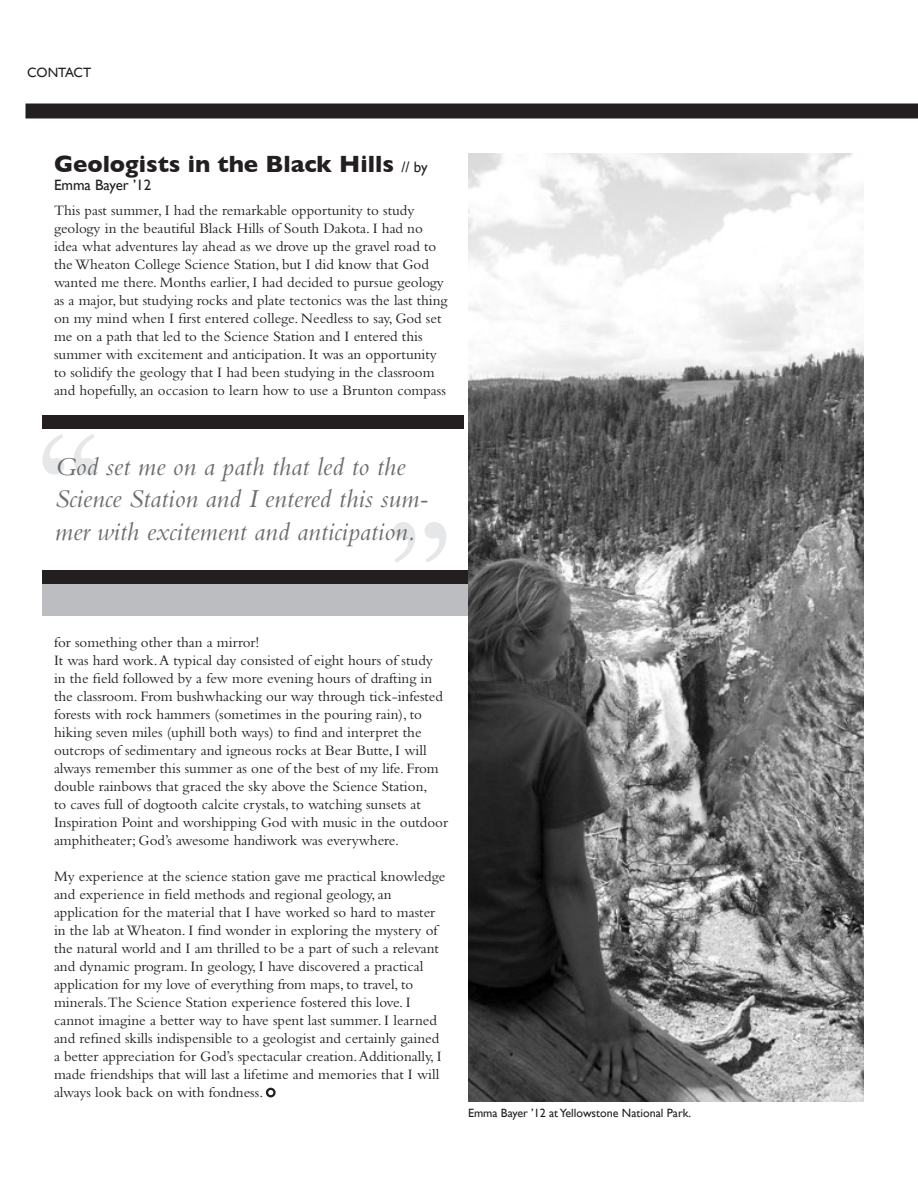
<style>
.page{position:relative;width:918px;height:1188px;background:#fff}
.page>*{position:absolute;margin:0;border:0;box-sizing:border-box;transform-origin:0 0}
.t1{font:italic 27px/32.4px "Bembo";color:#6c6d70}
.t2{font:700 24px "Gill Sans";color:#231f20}
.t3{font:15px/18px "Bembo";color:#231f20}
.t4{font:15px "Gill Sans";color:#231f20}
.t5{font:13.5px "Gill Sans";color:#231f20}
.t6{font:12px "Gill Sans";color:#231f20}
.s1{font-weight:400;font-size:15px}
</style>
<div class="page">
<div style="left:266px;top:1088px;width:10px;height:9px;border:2px solid #231f20;border-radius:50%"></div>
<img style="left:468px;top:153px;width:396px;height:949px">
<div style="left:26px;top:104px;width:892px;height:14px;background:#231f20"></div>
<svg style="left:42px;top:434px;width:53px;height:41px"></svg>
<svg style="left:393px;top:522px;width:53px;height:40px"></svg>
<div style="left:42px;top:581px;width:426px;height:35px;background:#bcbdc0"></div>
<div style="left:42px;top:416px;width:422px;height:13px;background:#231f20"></div>
<div style="left:42px;top:571px;width:426px;height:13px;background:#231f20"></div>
<p class="t5" style="left:27px;top:64px;width:66px">CONTACT</p>
<p class="t2" style="left:54px;top:150px;width:375px">Geologists in the Black Hills <span class="s1">// by</span></p>
<p class="t4" style="left:54px;top:176px;width:99px">Emma Bayer ’12</p>
<p class="t3" style="left:54px;top:201px;width:395px">This past summer, I had the remarkable opportunity to study geology in the beautiful Black Hills of South Dakota. I had no idea what adventures lay ahead as we drove up the gravel road to the Wheaton College Science Station, but I did know that God wanted me there. Months earlier, I had decided to pursue geology as a major, but studying rocks and plate tectonics was the last thing on my mind when I first entered college. Needless to say, God set me on a path that led to the Science Station and I entered this summer with excitement and anticipation. It was an opportunity to solidify the geology that I had been studying in the classroom and hopefully, an occasion to learn how to use a Brunton compass</p>
<p class="t1" style="left:55px;top:450px;width:352px">God set me on a path that led to the</p>
<p class="t1" style="left:55px;top:482px;width:375px">Science Station and I entered this sum&shy;mer with excitement and anticipation.</p>
<p class="t3" style="left:54px;top:633px;width:207px">for something other than a mirror!</p>
<p class="t3" style="left:54px;top:651px;width:396px">It was hard work. A typical day consisted of eight hours of study in the field followed by a few more evening hours of drafting in the classroom. From bushwhacking our way through tick-infested forests with rock hammers (sometimes in the pouring rain), to hiking seven miles (uphill both ways) to find and interpret the outcrops of sedimentary and igneous rocks at Bear Butte, I will always remember this summer as one of the best of my life. From double rainbows that graced the sky above the Science Station,<br>to caves full of dogtooth calcite crystals, to watching sunsets at Inspiration Point and worshipping God with music in the outdoor amphitheater; God’s awesome handiwork was everywhere.</p>
<p class="t3" style="left:54px;top:867px;width:393px">My experience at the science station gave me practical knowledge and experience in field methods and regional geology, an application for the material that I have worked so hard to master in the lab at Wheaton. I find wonder in exploring the mystery of the natural world and I am thrilled to be a part of such a relevant and dynamic program. In geology, I have discovered a practical application for my love of everything from maps, to travel, to minerals.The Science Station experience fostered this love. I cannot imagine a better way to have spent last summer. I learned and refined skills indispensible to a geologist and certainly gained a better appreciation for God’s spectacular creation. Additionally, I made friendships that will last a lifetime and memories that I will always look back on with fondness.</p>
<p class="t6" style="left:468px;top:1106px;width:225px">Emma Bayer ’12 at Yellowstone National Park.</p>
</div>
